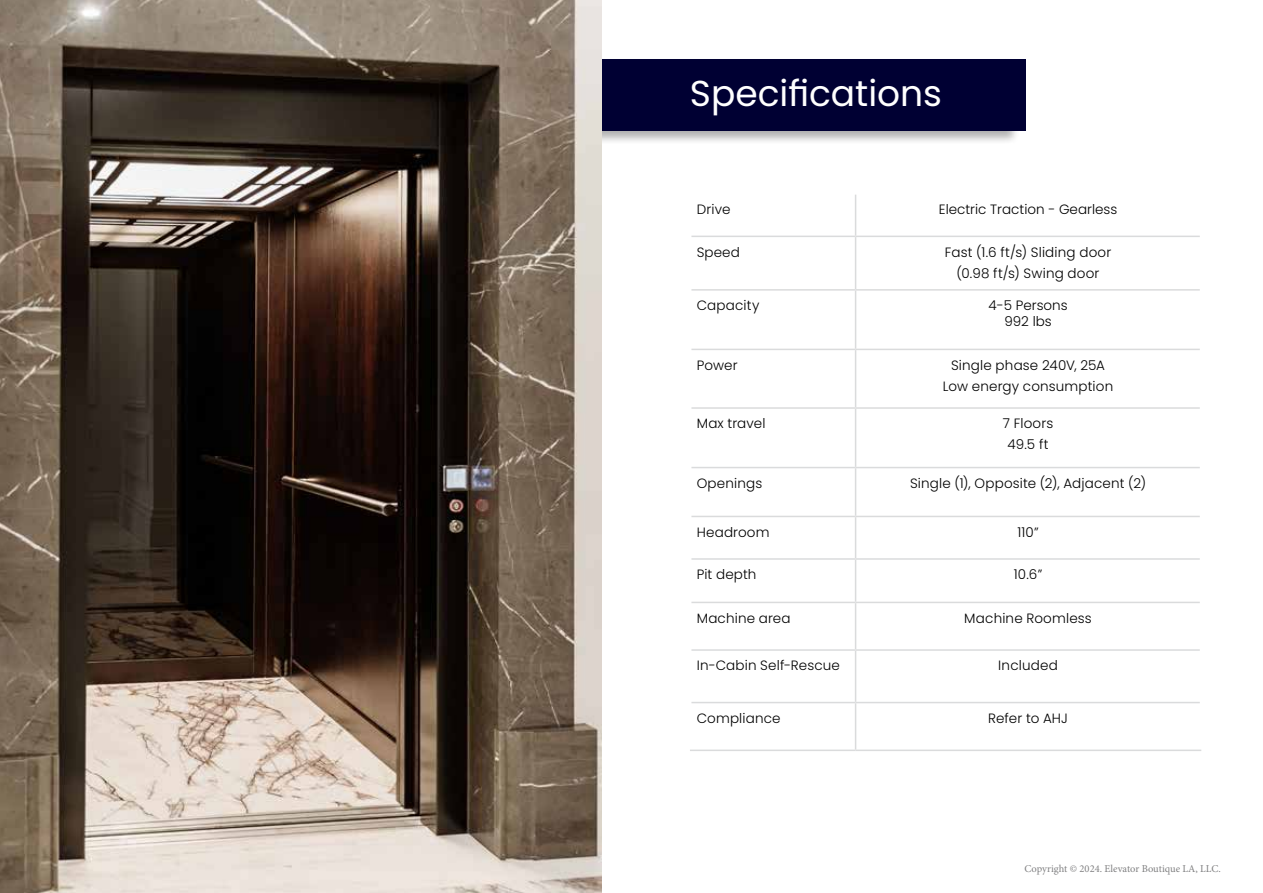
<style>
.page{position:relative;width:1263px;height:893px;background:#fff}
.page>*{position:absolute;margin:0;border:0;box-sizing:border-box;transform-origin:0 0}
.t1{font:36px "Poppins";color:#fff}
.t2{font:300 13.5px/21px "Poppins";letter-spacing:.01em;color:#000;text-align:center}
.t3{font:10.5px "Minion Pro";color:#48484a}
</style>
<div class="page">
<div style="left:354px;top:57px;width:666px;height:88px;background:#000;opacity:.32"></div>
<div style="left:376px;top:60px;width:650px;height:71px;background:#003"></div>
<hr style="left:855px;top:195px;width:1px;height:41px;background:#dadbdc">
<hr style="left:691px;top:236px;width:164px;height:1px;background:#dadbdc">
<hr style="left:855px;top:236px;width:345px;height:1px;background:#dadbdc">
<hr style="left:855px;top:237px;width:1px;height:52px;background:#dadbdc">
<hr style="left:691px;top:289px;width:164px;height:2px;background:#dadbdc">
<hr style="left:855px;top:289px;width:345px;height:2px;background:#dadbdc">
<hr style="left:855px;top:291px;width:1px;height:58px;background:#dadbdc">
<hr style="left:691px;top:349px;width:164px;height:1px;background:#dadbdc">
<hr style="left:855px;top:349px;width:345px;height:1px;background:#dadbdc">
<hr style="left:855px;top:350px;width:1px;height:57px;background:#dadbdc">
<hr style="left:691px;top:407px;width:164px;height:2px;background:#dadbdc">
<hr style="left:855px;top:407px;width:345px;height:2px;background:#dadbdc">
<hr style="left:855px;top:409px;width:1px;height:58px;background:#dadbdc">
<hr style="left:691px;top:467px;width:164px;height:1px;background:#dadbdc">
<hr style="left:855px;top:467px;width:345px;height:1px;background:#dadbdc">
<hr style="left:855px;top:468px;width:1px;height:48px;background:#dadbdc">
<hr style="left:691px;top:516px;width:164px;height:1px;background:#dadbdc">
<hr style="left:855px;top:516px;width:345px;height:1px;background:#dadbdc">
<hr style="left:855px;top:517px;width:1px;height:41px;background:#dadbdc">
<hr style="left:691px;top:558px;width:164px;height:2px;background:#dadbdc">
<hr style="left:855px;top:558px;width:345px;height:2px;background:#dadbdc">
<hr style="left:855px;top:560px;width:1px;height:42px;background:#dadbdc">
<hr style="left:691px;top:602px;width:164px;height:1px;background:#dadbdc">
<hr style="left:855px;top:602px;width:345px;height:1px;background:#dadbdc">
<hr style="left:855px;top:603px;width:1px;height:46px;background:#dadbdc">
<hr style="left:691px;top:649px;width:164px;height:2px;background:#dadbdc">
<hr style="left:855px;top:649px;width:345px;height:2px;background:#dadbdc">
<hr style="left:855px;top:651px;width:1px;height:51px;background:#dadbdc">
<hr style="left:691px;top:702px;width:164px;height:1px;background:#dadbdc">
<hr style="left:855px;top:702px;width:345px;height:1px;background:#dadbdc">
<hr style="left:855px;top:703px;width:1px;height:47px;background:#dadbdc">
<hr style="left:690px;top:750px;width:165px;height:1px;background:#dadbdc">
<hr style="left:855px;top:750px;width:346px;height:1px;background:#dadbdc">
<img style="left:0;top:0;width:602px;height:893px">
<h1 class="t1" style="left:690px;top:72px;width:254px">Specifications</h1>
<p class="t2" style="left:697px;top:199px;width:35px">Drive</p>
<p class="t2" style="left:939px;top:199px;width:180px">Electric Traction - Gearless</p>
<p class="t2" style="left:697px;top:241px;width:45px">Speed</p>
<p class="t2" style="left:945px;top:241px;width:168px">Fast (1.6 ft/s) Sliding door (0.98 ft/s) Swing door</p>
<p class="t2" style="left:697px;top:295px;width:64px">Capacity</p>
<p class="t2" style="left:988px;top:297px;width:81px;line-height:16.2px">4-5 Persons<br>992 lbs</p>
<p class="t2" style="left:697px;top:354px;width:42px">Power</p>
<p class="t2" style="left:943px;top:354px;width:172px">Single phase 240V, 25A<br>Low energy consumption</p>
<p class="t2" style="left:697px;top:413px;width:70px">Max travel</p>
<p class="t2" style="left:1003px;top:413px;width:52px">7 Floors<br>49.5 ft</p>
<p class="t2" style="left:697px;top:473px;width:67px">Openings</p>
<p class="t2" style="left:910px;top:473px;width:238px">Single (1), Opposite (2), Adjacent (2)</p>
<p class="t2" style="left:697px;top:521px;width:74px">Headroom</p>
<p class="t2" style="left:1017px;top:521px;width:23px">110”</p>
<p class="t2" style="left:697px;top:564px;width:61px">Pit depth</p>
<p class="t2" style="left:1014px;top:564px;width:30px">10.6”</p>
<p class="t2" style="left:697px;top:607px;width:95px">Machine area</p>
<p class="t2" style="left:964px;top:607px;width:129px">Machine Roomless</p>
<p class="t2" style="left:697px;top:655px;width:145px">In-Cabin Self-Rescue</p>
<p class="t2" style="left:998px;top:655px;width:61px">Included</p>
<p class="t2" style="left:697px;top:708px;width:85px">Compliance</p>
<p class="t2" style="left:988px;top:708px;width:81px">Refer to AHJ</p>
<p class="t3" style="left:1024px;top:861px;width:198px">Copyright © 2024. Elevator Boutique LA, LLC.</p>
</div>
